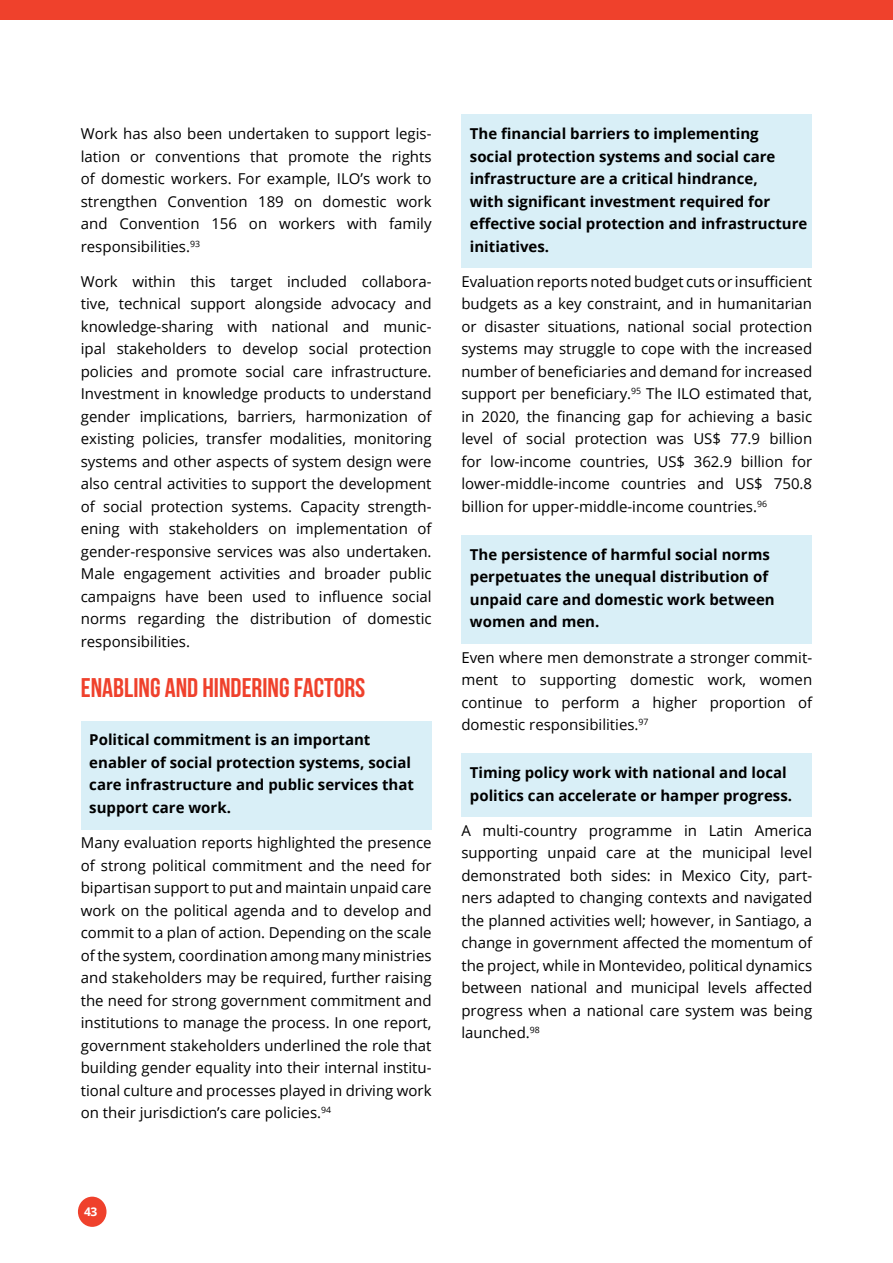
<style>
.page{position:relative;width:893px;height:1263px;background:#fff}
.page>*{position:absolute;margin:0;border:0;box-sizing:border-box;transform-origin:0 0}
.t1{font:700 27px "Bebas Neue";color:#ef412c}
.t2{font:15px/22.5px "Open Sans";color:#000;text-align:justify}
.t3{font:700 15px/22.5px "Open Sans";color:#000}
.t4{font:700 12px "Open Sans";color:#fff}
</style>
<div class="page">
<div style="left:81px;top:721px;width:351px;height:108px;background:#d9eff7"></div>
<div style="left:461px;top:115px;width:351px;height:153px;background:#d9eff7"></div>
<div style="left:461px;top:536px;width:351px;height:108px;background:#d9eff7"></div>
<div style="left:461px;top:754px;width:351px;height:63px;background:#d9eff7"></div>
<div style="left:78px;top:1196px;width:28px;height:31px;background:#ef412c;border-radius:50%"></div>
<div style="left:0;top:0;width:893px;height:19px;background:#ef412c"></div>
<p class="t2" style="left:81px;top:122px;width:352px">Work has also been undertaken to support legis&shy;lation or conventions that promote the rights of domestic workers. For example, ILO’s work to strengthen Convention 189 on domestic work and Convention 156 on workers with family responsibilities.<sup>93</sup></p>
<p class="t2" style="left:81px;top:270px;width:352px">Work within this target included collabora&shy;tive, technical support alongside advocacy and knowledge-sharing with national and munic&shy;ipal stakeholders to develop social protection policies and promote social care infrastructure.<br>Investment in knowledge products to understand gender implications, barriers, harmonization of existing policies, transfer modalities, monitoring systems and other aspects of system design were also central activities to support the development of social protection systems. Capacity strength&shy;ening with stakeholders on implementation of gender-responsive services was also undertaken.<br>Male engagement activities and broader public campaigns have been used to influence social norms regarding the distribution of domestic responsibilities.</p>
<h1 class="t1" style="left:81px;top:673px;width:286px">ENABLING AND HINDERING FACTORS</h1>
<p class="t3" style="left:89px;top:728px;width:326px">Political commitment is an important enabler of social protection systems, social care infrastructure and public services that support care work.</p>
<p class="t2" style="left:81px;top:831px;width:352px">Many evaluation reports highlighted the presence of strong political commitment and the need for bipartisan support to put and maintain unpaid care work on the political agenda and to develop and commit to a plan of action. Depending on the scale of the system, coordination among many ministries and stakeholders may be required, further raising the need for strong government commitment and institutions to manage the process. In one report, government stakeholders underlined the role that building gender equality into their internal institu&shy;tional culture and processes played in driving work on their jurisdiction’s care policies.<sup>94</sup></p>
<p class="t3" style="left:470px;top:122px;width:339px">The financial barriers to implementing<br>social protection systems and social care infrastructure are a critical hindrance,<br>with significant investment required for effective social protection and infrastructure initiatives.</p>
<p class="t2" style="left:461px;top:270px;width:352px">Evaluation reports noted budget cuts or insufficient budgets as a key constraint, and in humanitarian or disaster situations, national social protection systems may struggle to cope with the increased number of beneficiaries and demand for increased support per beneficiary.<sup>95</sup> The ILO estimated that, in 2020, the financing gap for achieving a basic level of social protection was US$ 77.9 billion for low-income countries, US$ 362.9 billion for lower-middle-income countries and US$ 750.8 billion for upper-middle-income countries.<sup>96</sup></p>
<p class="t3" style="left:470px;top:543px;width:306px">The persistence of harmful social norms perpetuates the unequal distribution of unpaid care and domestic work between women and men.</p>
<p class="t2" style="left:461px;top:645px;width:352px">Even where men demonstrate a stronger commit&shy;ment to supporting domestic work, women continue to perform a higher proportion of domestic responsibilities.<sup>97</sup></p>
<p class="t3" style="left:470px;top:761px;width:324px">Timing policy work with national and local politics can accelerate or hamper progress.</p>
<p class="t2" style="left:461px;top:819px;width:352px">A multi-country programme in Latin America supporting unpaid care at the municipal level demonstrated both sides: in Mexico City, part&shy;ners adapted to changing contexts and navigated the planned activities well; however, in Santiago, a change in government affected the momentum of the project, while in Montevideo, political dynamics between national and municipal levels affected progress when a national care system was being launched.<sup>98</sup></p>
<p class="t4" style="left:84px;top:1203px;width:15px">43</p>
</div>
